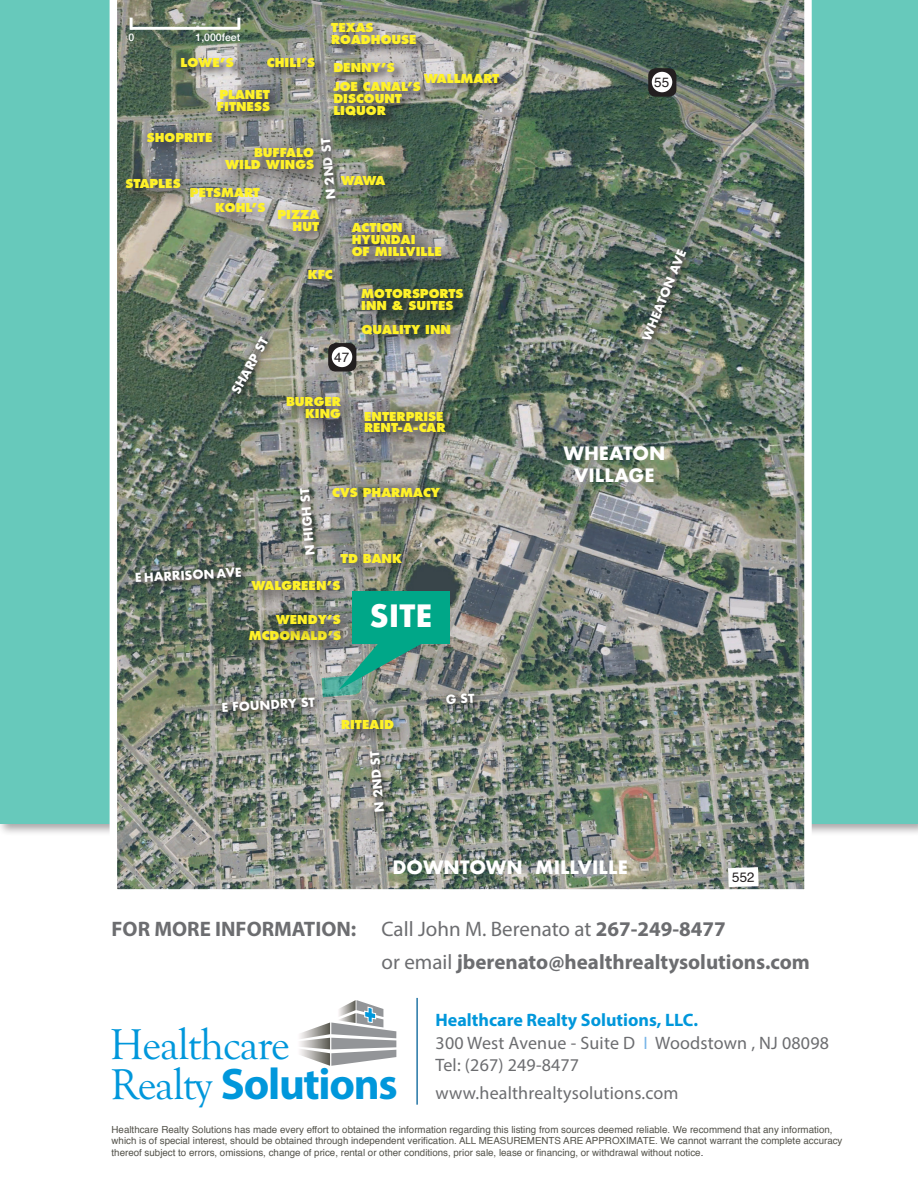
<style>
.page{position:relative;width:918px;height:1188px;background:#fff}
.page>*{position:absolute;margin:0;border:0;box-sizing:border-box;transform-origin:0 0}
.t1{font:44.4px/39.8px "Goudy Old Style T";letter-spacing:-.025em;color:#0097db}
.t2{font:700 30px "Futura";color:#fff}
.t3{font:700 21px/33px "Myriad Pro";color:#6c6d70}
.t4{font:18px "Myriad Pro";letter-spacing:.01em;color:#6c6d70}
.t5{font:700 18px "Futura";color:#fff}
.t6{font:700 18px "Myriad Pro";color:#0097db}
.t7{font:13.5px "Helvetica";color:#231f20}
.t8{font:800 12px/12px "Futura";color:#fff229;text-align:right}
.t9{font:700 12px "Futura";color:#fff}
.t10{font:500 10.5px "Helvetica Neue";color:#fff}
.t11{font:9.75px/11.7px "Helvetica";color:#53524a}
.s1{font-weight:400}
.s2{font-family:"Myriad Pro";font-weight:700}
.s3{color:#78b5e7}
.s4{color:#231f20}
</style>
<div class="page">
<div style="left:0;top:0;width:918px;height:824px;background:#67c9bb"></div>
<img style="left:110px;top:0;width:702px;height:890px">
<svg style="left:441px;top:688px;width:42px;height:24px"></svg>
<svg style="left:329px;top:344px;width:27px;height:27px"></svg>
<div style="left:328px;top:343px;width:28px;height:29px;border:1px solid #231f20;border-radius:7px"></div>
<div style="left:332px;top:347px;width:20px;height:20px;background:#fff;border-radius:50%"></div>
<img style="left:637px;top:244px;width:58px;height:104px">
<svg style="left:364px;top:747px;width:29px;height:74px;background:#868880"></svg>
<svg style="left:294px;top:483px;width:29px;height:81px;background:#858881"></svg>
<svg style="left:649px;top:69px;width:27px;height:27px"></svg>
<div style="left:648px;top:68px;width:28px;height:29px;border:1px solid #231f20;border-radius:7px"></div>
<div style="left:652px;top:72px;width:20px;height:20px;background:#fff;border-radius:50%"></div>
<svg style="left:217px;top:692px;width:107px;height:29px;background:#737970"></svg>
<svg style="left:130px;top:562px;width:120px;height:30px;background:#5b665d"></svg>
<svg style="left:227px;top:331px;width:50px;height:72px;background:#737b6b"></svg>
<svg style="left:206px;top:193px;width:78px;height:38px;background:#979993"></svg>
<svg style="left:315px;top:133px;width:29px;height:75px"></svg>
<svg style="left:331px;top:708px;width:80px;height:39px;background:#8e918a"></svg>
<svg style="left:239px;top:620px;width:83px;height:38px;background:#687168"></svg>
<svg style="left:266px;top:608px;width:56px;height:33px;background:#60675e"></svg>
<svg style="left:242px;top:570px;width:115px;height:38px;background:#7f837b"></svg>
<svg style="left:331px;top:542px;width:87px;height:39px;background:#7f8378"></svg>
<svg style="left:322px;top:476px;width:134px;height:39px;background:#848780"></svg>
<svg style="left:353px;top:400px;width:109px;height:50px;background:#7a7d77"></svg>
<svg style="left:276px;top:386px;width:82px;height:50px;background:#848581"></svg>
<svg style="left:351px;top:314px;width:116px;height:38px;background:#868985"></svg>
<svg style="left:352px;top:279px;width:130px;height:50px;background:#536056"></svg>
<svg style="left:299px;top:260px;width:52px;height:38px;background:#6a746e"></svg>
<svg style="left:138px;top:123px;width:93px;height:38px;background:#787c7c"></svg>
<svg style="left:269px;top:200px;width:69px;height:49px;background:#949690"></svg>
<svg style="left:332px;top:166px;width:71px;height:39px;background:#687567"></svg>
<svg style="left:117px;top:169px;width:82px;height:38px;background:#727871"></svg>
<svg style="left:343px;top:213px;width:117px;height:62px;background:#6b726e"></svg>
<div style="left:179px;top:21px;width:332px;height:106px;background:#231f20;opacity:.75"></div>
<svg style="left:217px;top:138px;width:115px;height:51px;background:#868784"></svg>
<img style="left:322px;top:591px;width:101px;height:106px">
<div style="left:353px;top:592px;width:97px;height:52px;background:#00a788"></div>
<svg style="left:130px;top:18px;width:3px;height:9px"></svg>
<hr style="left:130px;top:27px;width:110px;height:3px;background:#fff">
<svg style="left:237px;top:18px;width:3px;height:9px"></svg>
<svg style="left:300px;top:1000px;width:96px;height:66px"></svg>
<hr style="left:416px;top:998px;width:2px;height:107px;background:#156c9f">
<svg style="left:446px;top:693px;width:29px;height:11px"></svg>
<svg style="left:728px;top:867px;width:31px;height:20px"></svg>
<p class="t10" style="left:129px;top:29px;width:7px">0</p>
<p class="t10" style="left:196px;top:29px;width:46px">1,000feet</p>
<p class="t8" style="left:181px;top:56px;width:55px">LOWE’S</p>
<p class="t8" style="left:267px;top:56px;width:50px">CHILI’S</p>
<p class="t8" style="left:219px;top:89px;width:52px">PLANET</p>
<p class="t8" style="left:217px;top:101px;width:54px">FITNESS</p>
<p class="t8" style="left:331px;top:22px;width:44px">TEXAS</p>
<p class="t8" style="left:331px;top:34px;width:87px">ROADHOUSE</p>
<p class="t8" style="left:333px;top:61px;width:63px">DENNY’S</p>
<p class="t8" style="left:424px;top:73px;width:77px">WALLMART</p>
<p class="t8" style="left:333px;top:80px;width:89px">JOE CANAL’S</p>
<p class="t8" style="left:333px;top:92px;width:70px;text-align:left">DISCOUNT<br>LIQUOR</p>
<p class="t8" style="left:147px;top:131px;width:67px">SHOPRITE</p>
<p class="t9" style="left:322px;top:201px;width:63px;rotate:-95deg">N 2ND ST</p>
<p class="t8" style="left:225px;top:147px;width:90px">BUFFALO<br>WILD WINGS</p>
<p class="t8" style="left:341px;top:175px;width:46px">WAWA</p>
<p class="t8" style="left:126px;top:178px;width:57px">STAPLES</p>
<p class="t8" style="left:190px;top:186px;width:72px">PETSMART</p>
<p class="t8" style="left:215px;top:202px;width:52px">KOHL’S</p>
<p class="t9" style="left:227px;top:389px;width:64px;rotate:-61deg">SHARP ST</p>
<p class="t8" style="left:277px;top:208px;width:43px">PIZZA</p>
<p class="t8" style="left:293px;top:220px;width:28px">HUT</p>
<p class="t8" style="left:308px;top:269px;width:26px">KFC</p>
<p class="t8" style="left:352px;top:221px;width:65px;text-align:left">ACTION<br>HYUNDAI</p>
<p class="t8" style="left:352px;top:245px;width:92px">OF MILLVILLE</p>
<p class="t8" style="left:361px;top:288px;width:104px">MOTORSPORTS</p>
<p class="t8" style="left:361px;top:300px;width:94px">INN &amp; SUITES</p>
<p class="t8" style="left:361px;top:324px;width:91px">QUALITY INN</p>
<p class="t7" style="left:334px;top:347px;width:16px">47</p>
<p class="t8" style="left:286px;top:396px;width:56px">BURGER<br>KING</p>
<p class="t8" style="left:364px;top:410px;width:81px">ENTERPRISE</p>
<p class="t8" style="left:364px;top:422px;width:83px">RENT-A-CAR</p>
<p class="t9" style="left:302px;top:557px;width:70px;rotate:-95deg">N HIGH ST</p>
<p class="t8" style="left:332px;top:487px;width:109px">CVS PHARMACY</p>
<p class="t8" style="left:341px;top:552px;width:62px">TD BANK</p>
<p class="t9" style="left:134px;top:569px;width:109px;rotate:-3deg">E HARRISON AVE</p>
<p class="t8" style="left:252px;top:580px;width:90px">WALGREEN’S</p>
<p class="t8" style="left:276px;top:613px;width:67px">WENDY’S</p>
<p class="t8" style="left:249px;top:630px;width:94px">MCDONALD’S</p>
<p class="t9" style="left:221px;top:698px;width:95px;rotate:-3deg">E FOUNDRY ST</p>
<p class="t2" style="left:370px;top:594px;width:65px">SITE</p>
<p class="t8" style="left:341px;top:719px;width:55px">RITEAID</p>
<p class="t9" style="left:371px;top:813px;width:63px;rotate:-95deg">N 2ND ST</p>
<p class="t7" style="left:654px;top:72px;width:16px">55</p>
<p class="t9" style="left:638px;top:337px;width:99px;rotate:-68deg">WHEATON AVE</p>
<p class="t5" style="left:563px;top:441px;width:104px">WHEATON</p>
<p class="t5" style="left:574px;top:462px;width:82px">VILLAGE</p>
<p class="t5" style="left:393px;top:855px;width:237px">DOWNTOWN MILLVILLE</p>
<p class="t3" style="left:382px;top:912px;width:430px;text-indent:-270px">FOR MORE INFORMATION: <span class="s1">Call John M. Berenato at</span> 267-249-8477<br><span class="s1">or email</span> jberenato@healthrealtysolutions.com</p>
<p class="t1" style="left:110px;top:1026px;width:290px">Healthcare<br>Realty <span class="s2">Solutions</span></p>
<p class="t6" style="left:436px;top:1008px;width:264px">Healthcare Realty Solutions, LLC.</p>
<p class="t4" style="left:436px;top:1032px;width:395px">300 West Avenue - Suite D <span class="s3">I</span> Woodstown , NJ 08098</p>
<p class="t4" style="left:436px;top:1054px;width:145px">Tel: (267) 249-8477</p>
<p class="t4" style="left:436px;top:1082px;width:244px">www.healthrealtysolutions.com</p>
<p class="t11" style="left:112px;top:1124px;width:732px">Healthcare Realty Solutions has made every effort to obtained the information regarding this listing from sources deemed reliable. We recommend that any information, which is of special interest, should be obtained through independent verification. ALL MEASUREMENTS ARE APPROXIMATE. We cannot warrant the complete accuracy thereof subject to errors, omissions, change of price, rental or other conditions, prior sale, lease or financing, or withdrawal without notice<span class="s4">.</span></p>
</div>
